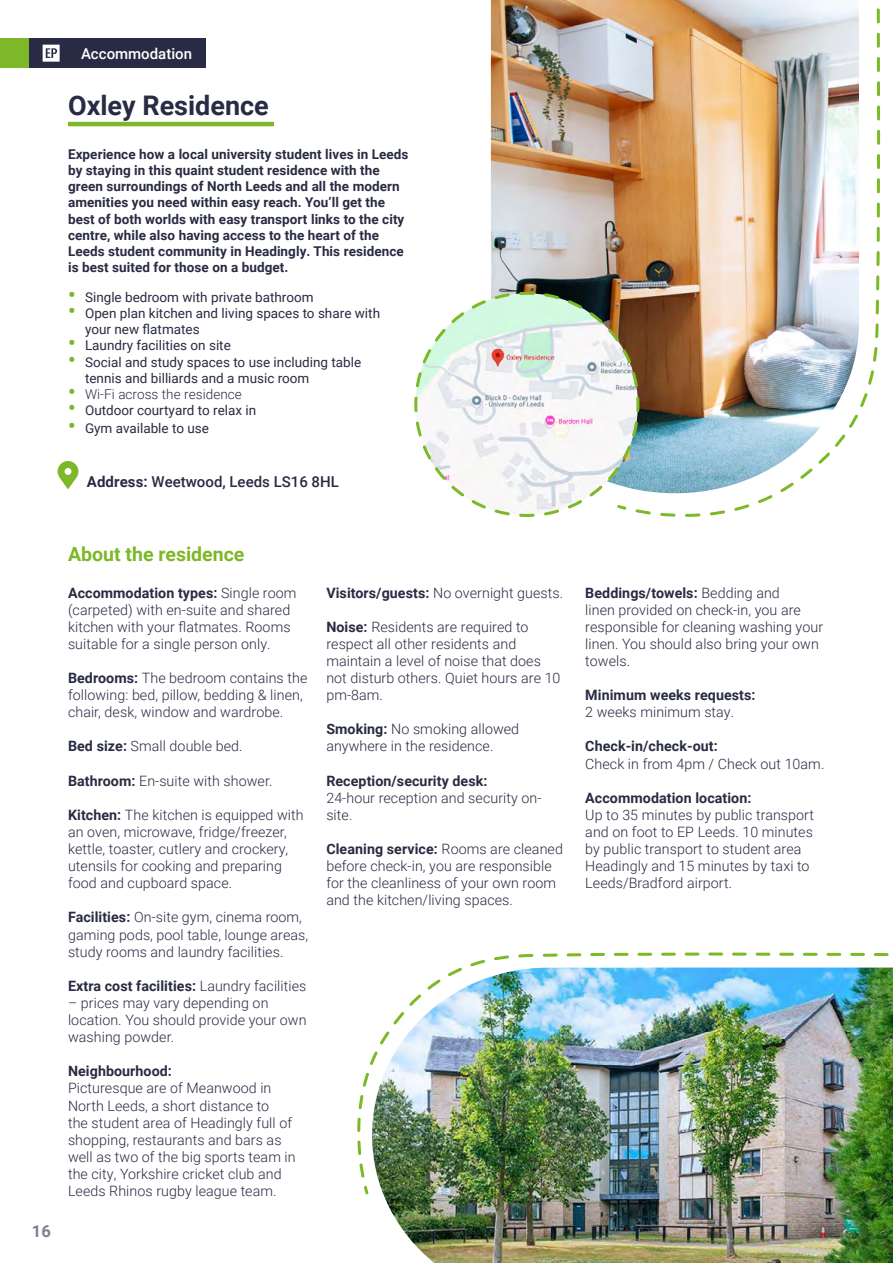
<style>
.page{position:relative;width:893px;height:1263px;background:#fff}
.page>*{position:absolute;margin:0;border:0;box-sizing:border-box;transform-origin:0 0}
.t1{font:700 27px "Roboto";color:#282b43}
.t2{font:700 19.5px "Roboto";color:#7db828}
.t3{font:700 16.5px "Roboto";color:#827e8f}
.t4{font:500 15px "Roboto";color:#282b43}
.t5{font:500 15px "Roboto";color:#fff}
.t6{font:300 14.25px/17.1px "Roboto";letter-spacing:.005em;color:#282b43}
.t7{font:700 14.25px "Roboto";letter-spacing:.005em;color:#282b43}
.t8{font:700 13.5px/16.2px "Roboto";letter-spacing:.005em;color:#282b43}
.t9{font:13.5px/16.2px "Roboto";color:#282b43}
.t10{font:300 13.5px "Roboto";letter-spacing:.005em;color:#282b43}
.s1{font-weight:700;font-size:21px;color:#7db828}
.s2{font-weight:700}
.s3{font-weight:300}
</style>
<div class="page">
<div style="left:29px;top:38px;width:176px;height:30px;background:#282b43"></div>
<div style="left:0;top:38px;width:29px;height:30px;background:#7db828"></div>
<svg style="left:43px;top:45px;width:17px;height:17px"></svg>
<img style="left:491px;top:0;width:125px;height:290px">
<img style="left:616px;top:0;width:265px;height:493px">
<hr style="left:68px;top:122px;width:206px;height:4px;background:#7db828">
<svg style="left:641px;top:413px;width:134px;height:104px"></svg>
<svg style="left:414px;top:290px;width:227px;height:227px"></svg>
<svg style="left:357px;top:1095px;width:5px;height:82px"></svg>
<svg style="left:362px;top:952px;width:527px;height:243px"></svg>
<img style="left:372px;top:967px;width:521px;height:296px">
<svg style="left:58px;top:461px;width:20px;height:28px"></svg>
<p class="t5" style="left:81px;top:43px;width:113px">Accommodation</p>
<h1 class="t1" style="left:68px;top:86px;width:202px">Oxley Residence</h1>
<p class="t8" style="left:68px;top:145px;width:342px">Experience how a local university student lives in Leeds by staying in this quaint student residence with the green surroundings of North Leeds and all the modern amenities you need within easy reach. You’ll get the best of both worlds with easy transport links to the city centre, while also having access to the heart of the Leeds student community in Headingly. This residence is best suited for those on a budget.</p>
<p class="t9" style="left:68px;top:288px;width:247px"><span class="s1">•</span> Single bedroom with private bathroom</p>
<p class="t9" style="left:85px;top:305px;width:297px;text-indent:-17px"><span class="s1">•</span> Open plan kitchen and living spaces to share with your new flatmates</p>
<p class="t9" style="left:68px;top:337px;width:164px"><span class="s1">•</span> Laundry facilities on site</p>
<p class="t9" style="left:85px;top:353px;width:278px;text-indent:-17px"><span class="s1">•</span> Social and study spaces to use including table tennis and billiards and a music room</p>
<p class="t10" style="left:68px;top:385px;width:175px"><span class="s1">•</span> Wi-Fi across the residence</p>
<p class="t9" style="left:68px;top:402px;width:190px"><span class="s1">•</span> Outdoor courtyard to relax in</p>
<p class="t9" style="left:68px;top:420px;width:142px"><span class="s1">•</span> Gym available to use</p>
<p class="t4" style="left:87px;top:471px;width:253px"><span class="s2">Address:</span> Weetwood, Leeds LS16 8HL</p>
<p class="t3" style="left:32px;top:1219px;width:20px">16</p>
<h2 class="t2" style="left:68px;top:541px;width:178px">About the residence</h2>
<p class="t6" style="left:68px;top:583px;width:230px"><span class="s2">Accommodation types:</span> Single room (carpeted) with en-suite and shared kitchen with your flatmates. Rooms suitable for a single person only.</p>
<p class="t6" style="left:68px;top:669px;width:241px"><span class="s2">Bedrooms:</span> The bedroom contains the following: bed, pillow, bedding &amp; linen, chair, desk, window and wardrobe.</p>
<p class="t6" style="left:68px;top:737px;width:176px"><span class="s2">Bed size:</span> Small double bed.</p>
<p class="t6" style="left:68px;top:771px;width:206px"><span class="s2">Bathroom:</span> En-suite with shower.</p>
<p class="t6" style="left:68px;top:806px;width:237px"><span class="s2">Kitchen:</span> The kitchen is equipped with an oven, microwave, fridge/freezer, kettle, toaster, cutlery and crockery, utensils for cooking and preparing food and cupboard space.</p>
<p class="t6" style="left:68px;top:908px;width:242px"><span class="s2">Facilities:</span> On-site gym, cinema room, gaming pods, pool table, lounge areas, study rooms and laundry facilities.</p>
<p class="t7" style="left:68px;top:976px;width:240px">Extra cost facilities: <span class="s3">Laundry facilities</span></p>
<p class="t6" style="left:68px;top:994px;width:240px">– prices may vary depending on location. You should provide your own washing powder.</p>
<p class="t7" style="left:68px;top:1061px;width:105px">Neighbourhood:</p>
<p class="t6" style="left:68px;top:1079px;width:229px">Picturesque are of Meanwood in North Leeds, a short distance to<br>the student area of Headingly full of shopping, restaurants and bars as well as two of the big sports team in the city, Yorkshire cricket club and Leeds Rhinos rugby league team.</p>
<p class="t6" style="left:326px;top:583px;width:238px"><span class="s2">Visitors/guests:</span> No overnight guests.</p>
<p class="t6" style="left:326px;top:618px;width:236px"><span class="s2">Noise:</span> Residents are required to respect all other residents and maintain a level of noise that does not disturb others. Quiet hours are 10 pm-8am.</p>
<p class="t6" style="left:326px;top:720px;width:194px"><span class="s2">Smoking:</span> No smoking allowed anywhere in the residence.</p>
<p class="t7" style="left:326px;top:771px;width:163px">Reception/security desk:</p>
<p class="t6" style="left:326px;top:789px;width:217px">24-hour reception and security on&shy;site.</p>
<p class="t6" style="left:326px;top:840px;width:238px"><span class="s2">Cleaning service:</span> Rooms are cleaned before check-in, you are responsible for the cleanliness of your own room and the kitchen/living spaces.</p>
<p class="t6" style="left:585px;top:583px;width:239px"><span class="s2">Beddings/towels:</span> Bedding and<br>linen provided on check-in, you are responsible for cleaning washing your linen. You should also bring your own towels.</p>
<p class="t7" style="left:585px;top:685px;width:172px">Minimum weeks requests:</p>
<p class="t6" style="left:585px;top:703px;width:150px">2 weeks minimum stay.</p>
<p class="t7" style="left:585px;top:736px;width:134px">Check-in/check-out:</p>
<p class="t6" style="left:585px;top:754px;width:241px">Check in from 4pm / Check out 10am.</p>
<p class="t7" style="left:585px;top:788px;width:168px">Accommodation location:</p>
<p class="t6" style="left:585px;top:806px;width:230px">Up to 35 minutes by public transport and on foot to EP Leeds. 10 minutes by public transport to student area<br>Headingly and 15 minutes by taxi to<br>Leeds/Bradford airport.</p>
</div>
